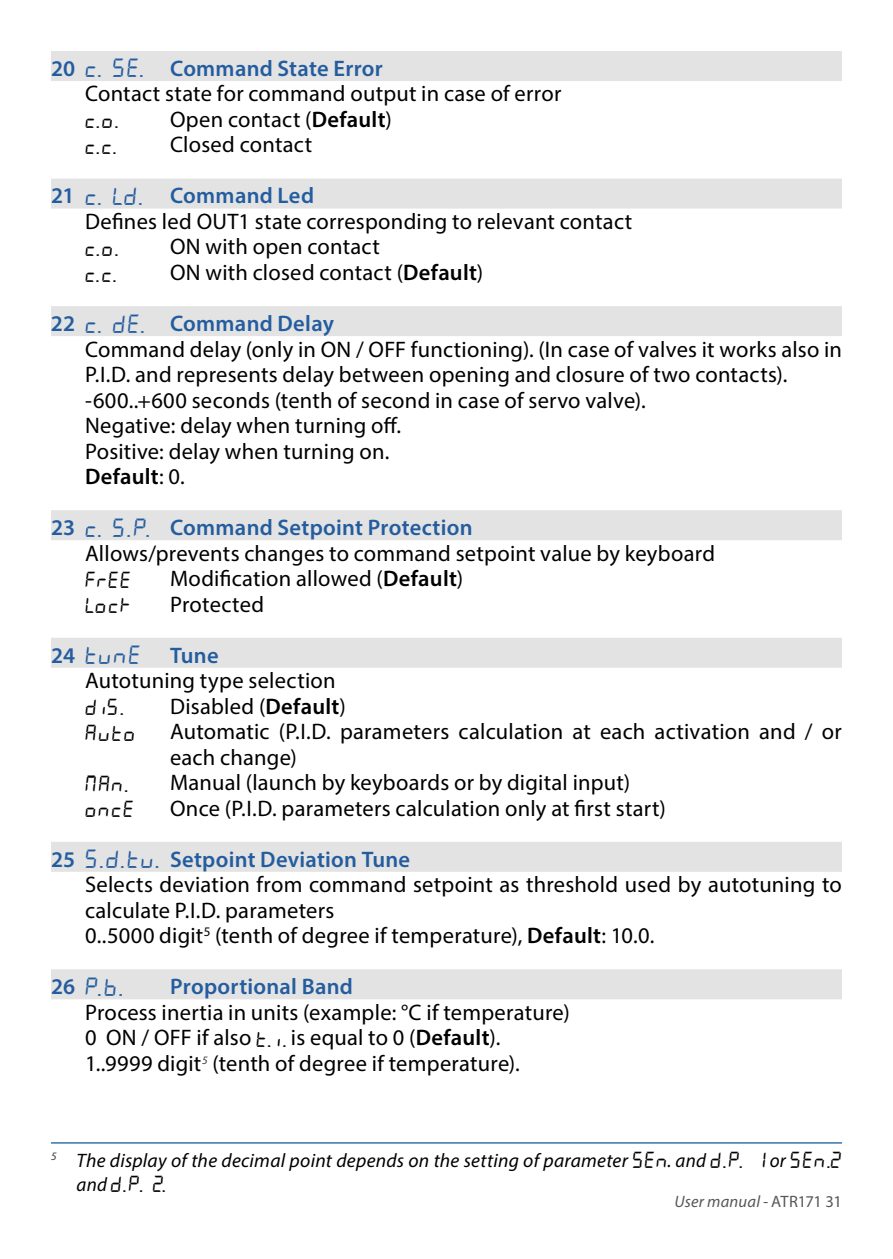
<style>
.page{position:relative;width:893px;height:1259px;background:#fff}
.page>*{position:absolute;margin:0;border:0;box-sizing:border-box;transform-origin:0 0}
.t1{font:25.5px "Pix 7 Segs";color:#245d9f}
.t2{font:22.5px/25.5px "Myriad Pro";letter-spacing:.01em;color:#000}
.t3{font:22.5px "Pix 7 Segs";letter-spacing:.015em;color:#000}
.t4{font:600 22.5px "Myriad Pro";letter-spacing:.015em;color:#245d9f}
.t5{font:italic 19.5px "Myriad Pro";letter-spacing:.015em;color:#000}
.t6{font:italic 16.5px "Myriad Pro";letter-spacing:.015em;color:#575756}
.s1{font-weight:600;color:#245d9f}
.s2{font-family:"Pix 7 Segs";font-size:25.5px;color:#245d9f}
.s3{font-weight:600}
.s4{font-family:"Myriad Pro";font-weight:600;font-size:22.5px}
.s5{font-family:"Pix 7 Segs"}
.s6{font-family:"Pix 7 Segs";font-style:normal;font-size:22.5px}
.s7{font-family:"Myriad Pro";font-style:italic;font-size:19.5px}
.s8{font-style:normal}
</style>
<div class="page">
<div style="left:51px;top:51px;width:791px;height:30px;background:#e3e3e3"></div>
<div style="left:51px;top:179px;width:791px;height:30px;background:#e3e3e3"></div>
<div style="left:51px;top:306px;width:791px;height:30px;background:#e3e3e3"></div>
<div style="left:51px;top:510px;width:791px;height:30px;background:#e3e3e3"></div>
<div style="left:51px;top:638px;width:791px;height:30px;background:#e3e3e3"></div>
<div style="left:51px;top:842px;width:791px;height:30px;background:#e3e3e3"></div>
<div style="left:51px;top:969px;width:791px;height:30px;background:#e3e3e3"></div>
<hr style="left:51px;top:1142px;width:791px;height:1px;background:#005095">
<p class="t2" style="left:85px;top:55px;width:478px;text-indent:-34px"><span class="s1">20</span> <span class="s2">c. se.</span> <span class="s1">Command State Error<br></span>Contact state for command output in case of error</p>
<p class="t3" style="left:85px;top:107px;width:36px">c.o.</p>
<p class="t2" style="left:170px;top:106px;width:223px">Open contact (<span class="s3">Default</span>)</p>
<p class="t3" style="left:85px;top:133px;width:34px">c.c.</p>
<p class="t2" style="left:170px;top:132px;width:144px">Closed contact</p>
<p class="t2" style="left:85px;top:183px;width:549px;text-indent:-34px"><span class="s1">21</span> <span class="s2">c. Ld.</span> <span class="s1">Command Led<br></span>Defines led OUT1 state corresponding to relevant contact</p>
<p class="t3" style="left:85px;top:235px;width:36px">c.o.</p>
<p class="t2" style="left:170px;top:234px;width:211px">ON with open contact</p>
<p class="t3" style="left:85px;top:260px;width:34px">c.c.</p>
<p class="t2" style="left:170px;top:259px;width:315px">ON with closed contact (<span class="s3">Default</span>)</p>
<p class="t2" style="left:85px;top:310px;width:758px;text-indent:-34px"><span class="s1">22</span> <span class="s2">c. de.</span> <span class="s1">Command Delay<br></span>Command delay (only in ON / OFF functioning). (In case of valves it works also in P.I.D. and represents delay between opening and closure of two contacts). -600..+600 seconds (tenth of second in case of servo valve).<br>Negative: delay when turning off.<br>Positive: delay when turning on.<br><span class="s3">Default</span>: 0.</p>
<p class="t2" style="left:85px;top:514px;width:631px;text-indent:-34px"><span class="s1">23</span> <span class="s2">c. s.p.</span> <span class="s1">Command Setpoint Protection<br></span>Allows/prevents changes to command setpoint value by keyboard</p>
<p class="t3" style="left:85px;top:566px;width:48px">free</p>
<p class="t2" style="left:170px;top:565px;width:295px">Modification allowed (<span class="s3">Default</span>)</p>
<p class="t3" style="left:85px;top:592px;width:48px">Lock</p>
<p class="t2" style="left:170px;top:591px;width:95px">Protected</p>
<p class="t2" style="left:85px;top:642px;width:252px;text-indent:-34px"><span class="s1">24</span> <span class="s2">tune</span> <span class="s1">Tune<br></span>Autotuning type selection</p>
<p class="t3" style="left:85px;top:694px;width:41px">dis.</p>
<p class="t2" style="left:170px;top:693px;width:177px">Disabled (<span class="s3">Default</span>)</p>
<p class="t3" style="left:85px;top:719px;width:52px">auto</p>
<p class="t2" style="left:170px;top:718px;width:673px">Automatic (P.I.D. parameters calculation at each activation and / or each change)</p>
<p class="t3" style="left:85px;top:770px;width:45px">man.</p>
<p class="t2" style="left:170px;top:769px;width:462px">Manual (launch by keyboards or by digital input)</p>
<p class="t3" style="left:85px;top:796px;width:52px">once</p>
<p class="t2" style="left:170px;top:795px;width:497px">Once (P.I.D. parameters calculation only at first start)</p>
<p class="t2" style="left:85px;top:846px;width:758px;text-indent:-34px"><span class="s1">25</span> <span class="s2">s.d.tu.</span> <span class="s1">Setpoint Deviation Tune<br></span>Selects deviation from command setpoint as threshold used by autotuning to calculate P.I.D. parameters<br>0..5000 digit<sup>5</sup> (tenth of degree if temperature), <span class="s3">Default</span>: 10.0.</p>
<p class="t1" style="left:51px;top:972px;width:74px"><span class="s4">26</span> p.b.</p>
<p class="t4" style="left:170px;top:972px;width:184px">Proportional Band</p>
<p class="t2" style="left:85px;top:999px;width:486px">Process inertia in units (example: °C if temperature)<br>0 ON / OFF if also <span class="s5">t.i.</span> is equal to 0 (<span class="s3">Default</span>).<br>1..9999 digit<sup>5</sup> (tenth of degree if temperature).</p>
<p class="t5" style="left:51px;top:1148px;width:792px"><sup>5</sup> The display of the decimal point depends on the setting of parameter <span class="s6">sen</span>. and <span class="s6">d.p. 1</span> or <span class="s6">sen.2</span></p>
<p class="t3" style="left:77px;top:1171px;width:91px"><span class="s7">and</span> d.p. 2.</p>
<p class="t6" style="left:674px;top:1191px;width:169px">User manual - <span class="s8">ATR171 31</span></p>
</div>
